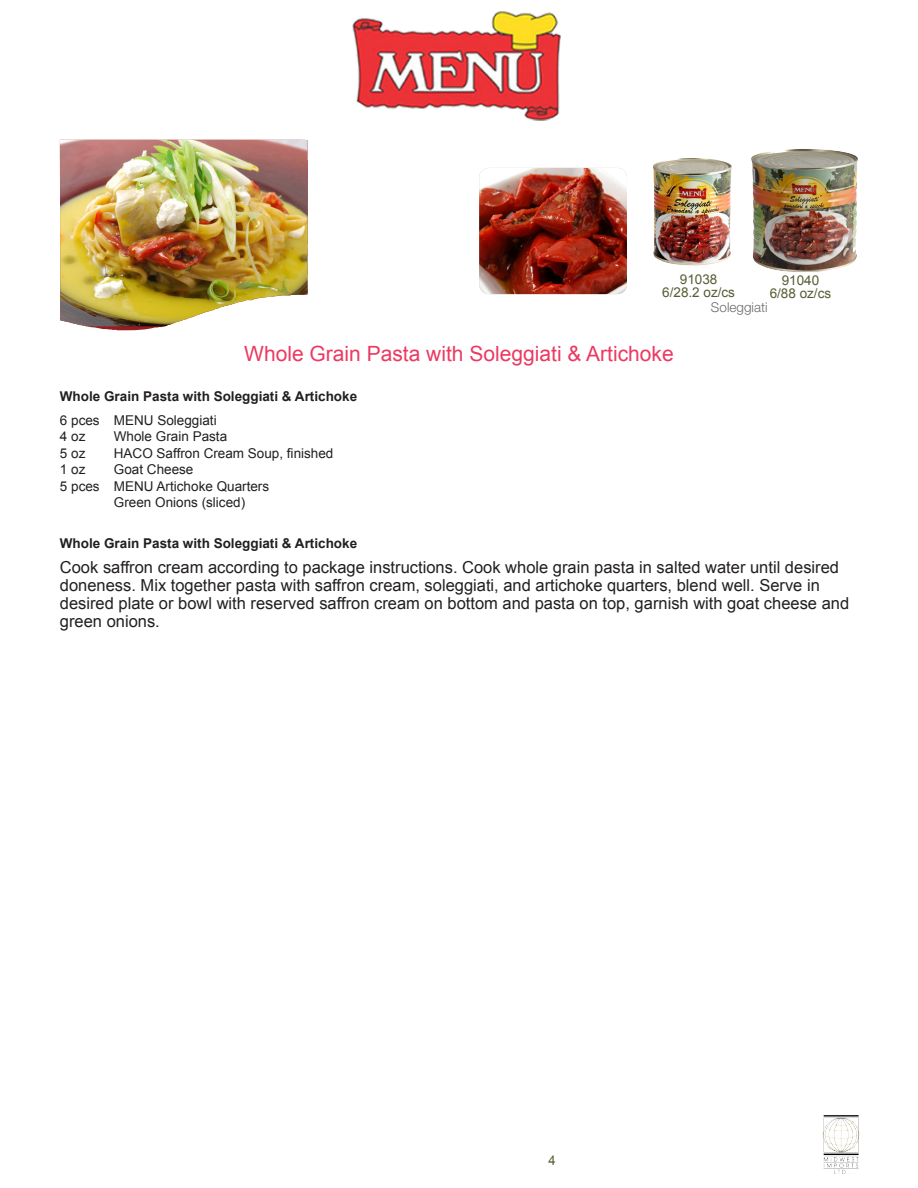
<style>
.page{position:relative;width:918px;height:1188px;background:#fff}
.page>*{position:absolute;margin:0;border:0;box-sizing:border-box;transform-origin:0 0}
.Head_1{font:21px "Arial";color:#ec3962}
.t1{font:16.5px/18px "Arial";color:#231f20}
.Ingredients_Style{font:13.5px "Arial";color:#231f20}
.Bullet{font:700 13.5px "Arial";color:#231f20}
.t2{font:13.5px "Arial";color:#555d33}
.t3{font:300 13.5px "Helvetica Neue LT Std";color:#6c6d70}
.t4{font:13.5px "Arial";color:#555d33;scale:.96 1}
</style>
<div class="page">
<img style="left:352px;top:11px;width:209px;height:110px">
<img style="left:822px;top:1115px;width:38px;height:59px">
<svg style="left:85px;top:326px;width:81px;height:4px"></svg>
<img style="left:60px;top:140px;width:248px;height:186px">
<img style="left:479px;top:168px;width:148px;height:126px">
<img style="left:653px;top:158px;width:79px;height:108px">
<img style="left:751px;top:149px;width:107px;height:123px">
<p class="t2" style="left:680px;top:270px;width:39px">91038</p>
<p class="t2" style="left:662px;top:283px;width:74px">6/28.2 oz/cs</p>
<p class="t2" style="left:782px;top:272px;width:39px">91040</p>
<p class="t2" style="left:770px;top:285px;width:63px">6/88 oz/cs</p>
<p class="t3" style="left:711px;top:299px;width:58px">Soleggiati</p>
<p class="Head_1" style="left:244px;top:340px;width:431px">Whole Grain Pasta with Soleggiati &amp; Artichoke</p>
<p class="Bullet" style="left:60px;top:387px;width:299px">Whole Grain Pasta with Soleggiati &amp; Artichoke</p>
<p class="Ingredients_Style" style="left:60px;top:411px;width:158px">6 pces MENU Soleggiati</p>
<p class="Ingredients_Style" style="left:60px;top:427px;width:27px">4 oz</p>
<p class="Ingredients_Style" style="left:114px;top:427px;width:115px">Whole Grain Pasta</p>
<p class="Ingredients_Style" style="left:60px;top:444px;width:27px">5 oz</p>
<p class="Ingredients_Style" style="left:114px;top:444px;width:221px">HACO Saffron Cream Soup, finished</p>
<p class="Ingredients_Style" style="left:60px;top:460px;width:27px">1 oz</p>
<p class="Ingredients_Style" style="left:114px;top:460px;width:81px">Goat Cheese</p>
<p class="Ingredients_Style" style="left:60px;top:477px;width:211px">5 pces MENU Artichoke Quarters</p>
<p class="Ingredients_Style" style="left:114px;top:493px;width:133px">Green Onions (sliced)</p>
<p class="Bullet" style="left:60px;top:534px;width:299px">Whole Grain Pasta with Soleggiati &amp; Artichoke</p>
<p class="t1" style="left:60px;top:559px;width:781px">Cook saffron cream according to package instructions. Cook whole grain pasta in salted water until desired</p>
<p class="t1" style="left:60px;top:577px;width:791px">doneness. Mix together pasta with saffron cream, soleggiati, and artichoke quarters, blend well. Serve in desired plate or bowl with reserved saffron cream on bottom and pasta on top, garnish with goat cheese and green onions.</p>
<p class="t4" style="left:548px;top:1152px;width:9px">4</p>
</div>
